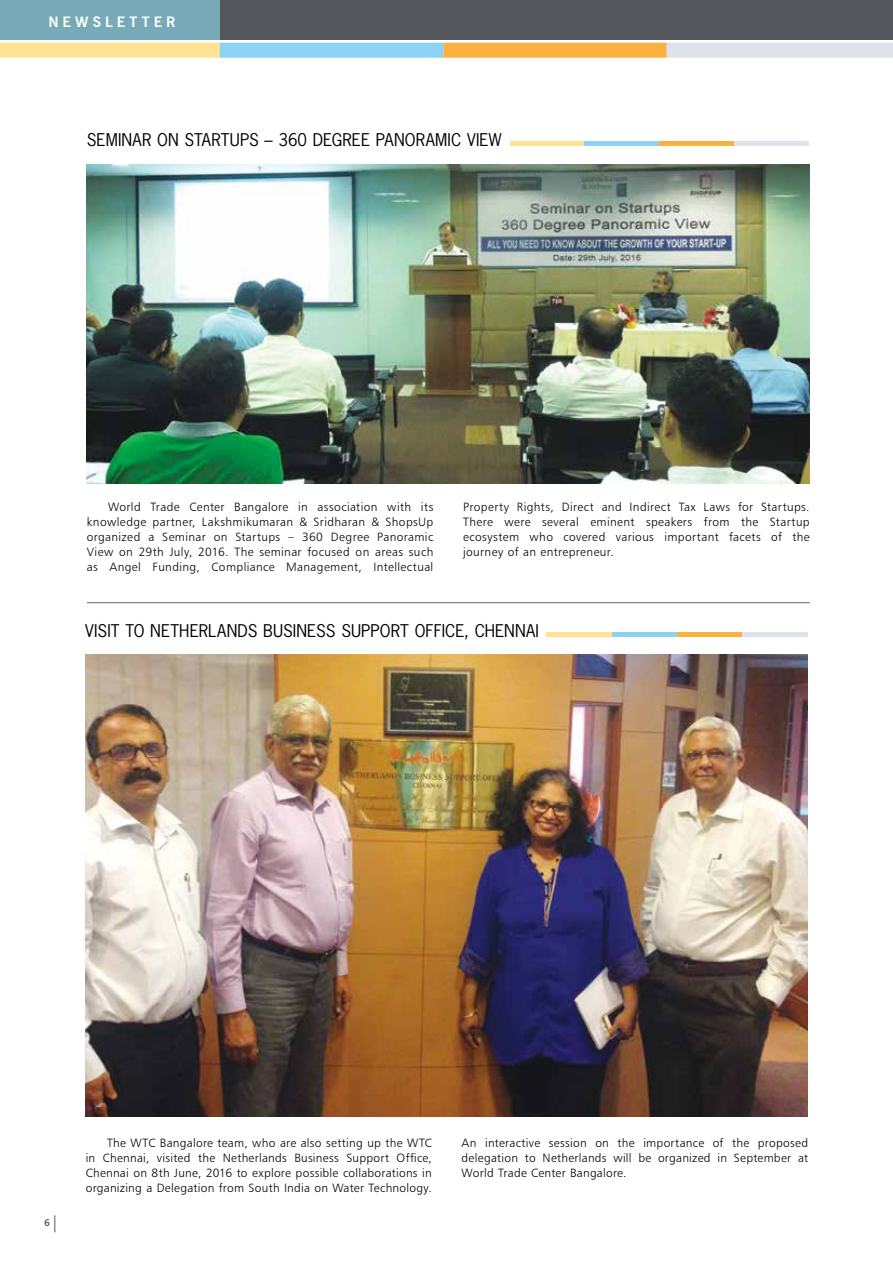
<style>
.page{position:relative;width:893px;height:1263px;background:#fff}
.page>*{position:absolute;margin:0;border:0;box-sizing:border-box;transform-origin:0 0}
.t1{font:16.5px "News Gothic Std";letter-spacing:.005em;color:#000}
.t2{font:700 14.25px "News Gothic BT";letter-spacing:.28em;color:#fff}
.t3{font:12px/15px "Humanist 777 BT Light B";letter-spacing:.025em;color:#000;text-align:justify}
.t4{font:9.75px "Humanist 777 BT Bold B";color:#55575a}
</style>
<div class="page">
<div style="left:0;top:0;width:893px;height:40px;background:#54575b"></div>
<div style="left:0;top:0;width:219px;height:40px;background:#77aab6"></div>
<div style="left:0;top:43px;width:220px;height:15px;background:#ffe293"></div>
<div style="left:220px;top:43px;width:224px;height:15px;background:#8cd2f4"></div>
<div style="left:444px;top:43px;width:224px;height:15px;background:#fbb040"></div>
<div style="left:666px;top:43px;width:227px;height:15px;background:#dde3e8"></div>
<svg style="left:55px;top:1215px;width:1px;height:17px"></svg>
<img style="left:85px;top:654px;width:723px;height:462px">
<hr style="left:547px;top:633px;width:65px;height:4px;background:#ffe293">
<hr style="left:612px;top:633px;width:65px;height:4px;background:#8cd2f4">
<hr style="left:677px;top:633px;width:66px;height:4px;background:#fbb040">
<hr style="left:743px;top:633px;width:65px;height:4px;background:#dde3e8">
<img style="left:87px;top:164px;width:723px;height:320px">
<div style="left:510px;top:141px;width:74px;height:5px;background:#ffe293"></div>
<div style="left:584px;top:141px;width:75px;height:5px;background:#8cd2f4"></div>
<div style="left:659px;top:141px;width:75px;height:5px;background:#fbb040"></div>
<div style="left:734px;top:141px;width:74px;height:5px;background:#dde3e8"></div>
<hr style="left:87px;top:602px;width:723px;height:1px;background:#636466">
<p class="t2" style="left:48px;top:13px;width:129px">NEWSLETTER</p>
<h1 class="t1" style="left:87px;top:129px;width:416px">SEMINAR ON STARTUPS – 360 DEGREE PANORAMIC VIEW</h1>
<p class="t3" style="left:87px;top:499px;width:348px;text-indent:21px">World Trade Center Bangalore in association with its knowledge partner, Lakshmikumaran &amp; Sridharan &amp; ShopsUp organized a Seminar on Startups – 360 Degree Panoramic View on 29th July, 2016. The seminar focused on areas such as Angel Funding, Compliance Management, Intellectual</p>
<p class="t3" style="left:463px;top:499px;width:348px">Property Rights, Direct and Indirect Tax Laws for Startups.<br>There were several eminent speakers from the Startup ecosystem who covered various important facets of the journey of an entrepreneur.</p>
<h1 class="t1" style="left:85px;top:620px;width:455px">VISIT TO NETHERLANDS BUSINESS SUPPORT OFFICE, CHENNAI</h1>
<p class="t4" style="left:44px;top:1217px;width:7px">6</p>
<p class="t3" style="left:86px;top:1135px;width:348px;text-indent:21px">The WTC Bangalore team, who are also setting up the WTC in Chennai, visited the Netherlands Business Support Office, Chennai on 8th June, 2016 to explore possible collaborations in organizing a Delegation from South India on Water Technology.</p>
<p class="t3" style="left:462px;top:1135px;width:348px">An interactive session on the importance of the proposed delegation to Netherlands will be organized in September at World Trade Center Bangalore.</p>
</div>
